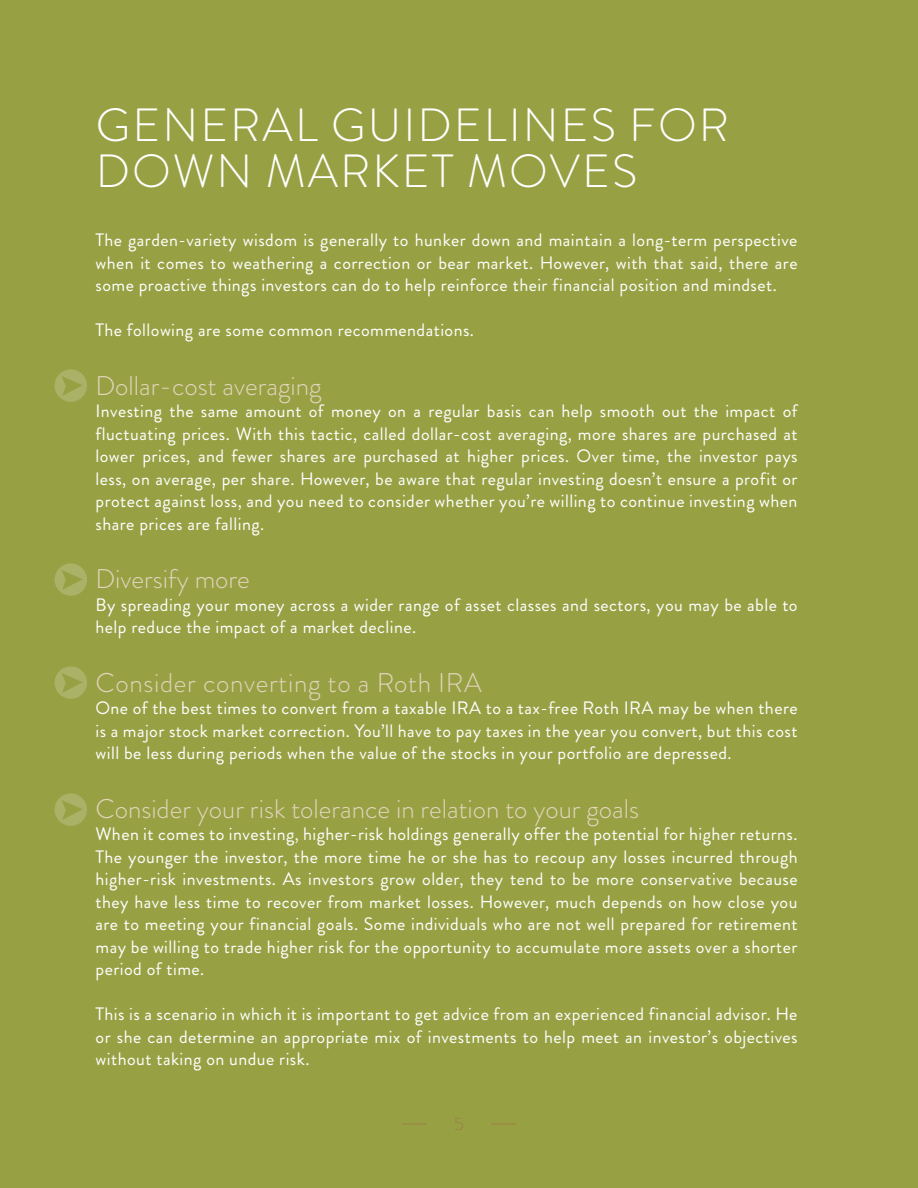
<style>
.page{position:relative;width:918px;height:1188px;background:#97a144}
.page>*{position:absolute;margin:0;border:0;box-sizing:border-box;transform-origin:0 0}
.t1{font:300 46.5px/46.5px "Brandon Grotesque";letter-spacing:.045em;color:#fff}
.t2{font:300 27px "Brandon Grotesque";color:#e4d4bd}
.t3{font:300 27px "Brandon Grotesque";letter-spacing:.025em;color:#e4d4bd}
.t4{font:18px/22.5px "Brandon Grotesque";letter-spacing:.025em;color:#fff;text-align:justify}
.t5{font:300 18px "Brandon Grotesque";color:#9d7e45}
</style>
<div class="page">
<svg style="left:402px;top:1124px;width:25px;height:1px"></svg>
<svg style="left:491px;top:1124px;width:25px;height:1px"></svg>
<svg style="left:54px;top:369px;width:33px;height:33px"></svg>
<svg style="left:54px;top:563px;width:33px;height:33px"></svg>
<svg style="left:54px;top:666px;width:33px;height:33px"></svg>
<svg style="left:54px;top:793px;width:33px;height:33px"></svg>
<h1 class="t1" style="left:96px;top:101px;width:635px">GENERAL GUIDELINES FOR<br>DOWN MARKET MOVES</h1>
<p class="t4" style="left:96px;top:229px;width:704px">The garden-variety wisdom is generally to hunker down and maintain a long-term perspective when it comes to weathering a correction or bear market. However, with that said, there are some proactive things investors can do to help reinforce their financial position and mindset.</p>
<p class="t4" style="left:96px;top:319px;width:380px">The following are some common recommendations.</p>
<h2 class="t2" style="left:96px;top:367px;width:228px">Dollar-cost averaging</h2>
<p class="t4" style="left:96px;top:400px;width:704px">Investing the same amount of money on a regular basis can help smooth out the impact of fluctuating prices. With this tactic, called dollar-cost averaging, more shares are purchased at lower prices, and fewer shares are purchased at higher prices. Over time, the investor pays less, on average, per share. However, be aware that regular investing doesn’t ensure a profit or protect against loss, and you need to consider whether you’re willing to continue investing when share prices are falling.</p>
<h2 class="t2" style="left:96px;top:561px;width:156px">Diversify more</h2>
<p class="t4" style="left:96px;top:594px;width:704px">By spreading your money across a wider range of asset classes and sectors, you may be able to help reduce the impact of a market decline.</p>
<h2 class="t3" style="left:96px;top:664px;width:388px">Consider converting to a Roth IRA</h2>
<p class="t4" style="left:96px;top:697px;width:704px">One of the best times to convert from a taxable IRA to a tax-free Roth IRA may be when there is a major stock market correction. You’ll have to pay taxes in the year you convert, but this cost will be less during periods when the value of the stocks in your portfolio are depressed.</p>
<h2 class="t2" style="left:96px;top:790px;width:545px">Consider your risk tolerance in relation to your goals</h2>
<p class="t4" style="left:96px;top:823px;width:704px">When it comes to investing, higher-risk holdings generally offer the potential for higher returns.<br>The younger the investor, the more time he or she has to recoup any losses incurred through higher-risk investments. As investors grow older, they tend to be more conservative because they have less time to recover from market losses. However, much depends on how close you are to meeting your financial goals. Some individuals who are not well prepared for retirement may be willing to trade higher risk for the opportunity to accumulate more assets over a shorter period of time.</p>
<p class="t4" style="left:96px;top:1003px;width:704px">This is a scenario in which it is important to get advice from an experienced financial advisor. He or she can determine an appropriate mix of investments to help meet an investor’s objectives without taking on undue risk.</p>
<p class="t5" style="left:454px;top:1112px;width:11px">5</p>
</div>
